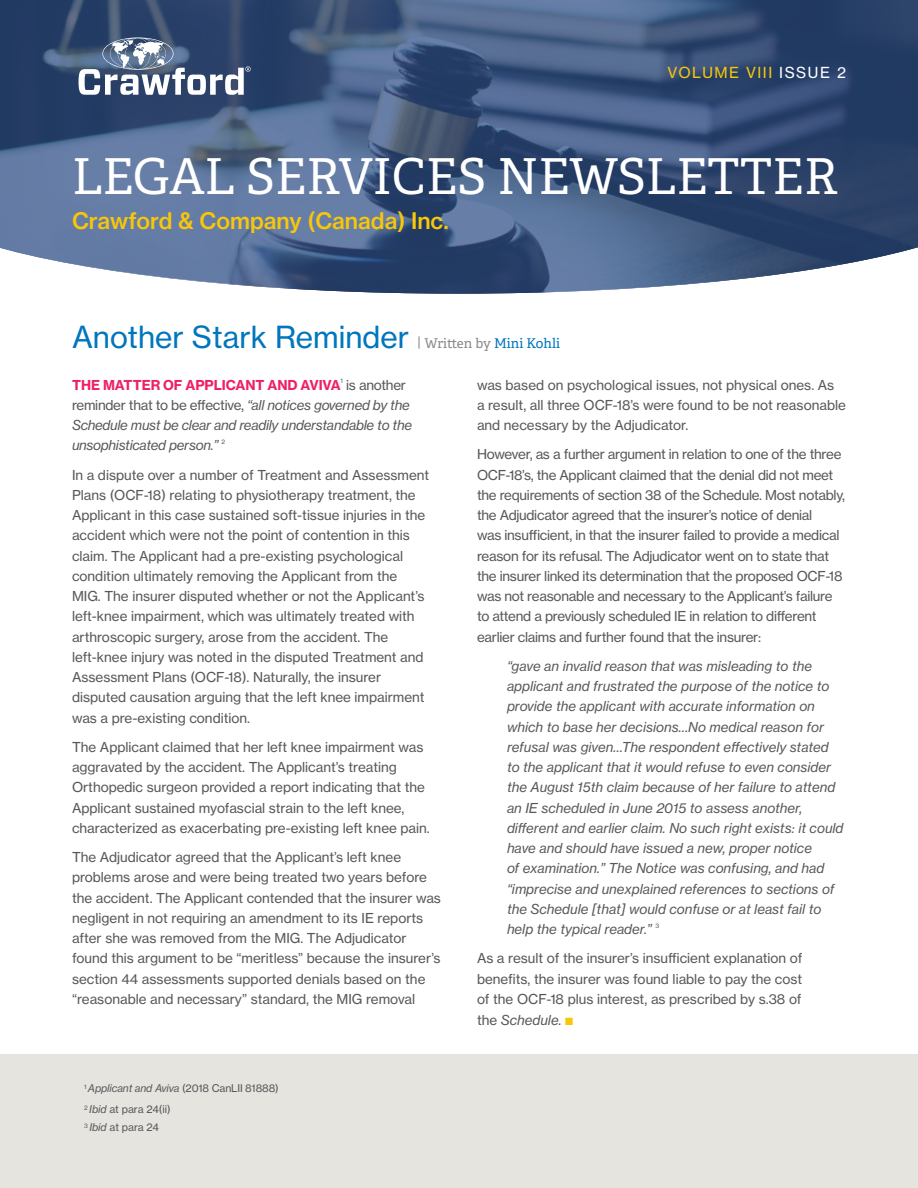
<style>
.page{position:relative;width:918px;height:1188px;background:#fff}
.page>*{position:absolute;margin:0;border:0;box-sizing:border-box;transform-origin:0 0}
.t1{font:49.5px "Adelle CYR";color:#fff}
.subhead{font:30px "N Haas Grotesk TX Std 55 Rg";color:#0076be}
.t2{font:22.5px "N Haas Grotesk TX Std 65 Md";color:#f9c709}
.body{font:15px "N Haas Grotesk TX Std 55 Rg";letter-spacing:.1em;color:#f9c709}
.body-2{font:13.5px/20.2px "N Haas Grotesk TX Std 55 Rg";color:#57585a}
.Italic{font:13.5px/20.2px "N Haas Grotesk TX Std 56 It";color:#57585a}
.body-3{font:13.5px/20.2px "N Haas Grotesk TX Std 55 Rg";letter-spacing:-.02em;color:#57585a}
.body-4{font:13.5px/20.2px "N Haas Grotesk TX Std 56 It";letter-spacing:-.02em;color:#57585a}
.body-5{font:13.5px "N Haas Grotesk TX Std 75 Bd";letter-spacing:-.005em;color:#ee2263}
.subhead-2{font:13.5px "Adelle CYR";color:#87898d}
.foot_notes{font:10.5px "N Haas Grotesk TX Std 56 It";letter-spacing:-.01em;color:#57585a}
.foot_notes-2{font:10.5px "N Haas Grotesk TX Std 55 Rg";letter-spacing:-.01em;color:#57585a}
.body-6{font:6.15px "N Haas Grotesk TX Std 55 Rg";color:#57585a}
.Italic-2{font:6.15px "N Haas Grotesk TX Std 55 Rg";color:#57585a}
.s1{color:#fff}
.s2{font-family:"N Haas Grotesk TX Std 55 Rg"}
.s3{color:#0076be}
.s4{font-family:"N Haas Grotesk TX Std 55 Rg";color:#57585a}
.s5{font-family:"N Haas Grotesk TX Std 56 It"}
.s6{color:#f9c709}
</style>
<div class="page">
<svg style="left:0;top:0;width:918px;height:294px;background:#496086"></svg>
<svg style="left:79px;top:37px;width:172px;height:58px"></svg>
<div style="left:0;top:1055px;width:918px;height:133px;background:#e6e4df"></div>
<p class="body" style="left:667px;top:63px;width:180px">VOLUME VIII <span class="s1">ISSUE 2</span></p>
<p class="t1" style="left:72px;top:141px;width:767px">LEGAL SERVICES NEWSLETTER</p>
<p class="t2" style="left:72px;top:207px;width:378px">Crawford &amp; Company (Canada) Inc.</p>
<p class="subhead" style="left:72px;top:319px;width:339px">Another Stark Reminder</p>
<p class="subhead-2" style="left:417px;top:333px;width:144px"><span class="s2">|</span> Written by <span class="s3">Mini Kohli</span></p>
<p class="body-6" style="left:341px;top:377px;width:4px">1</p>
<p class="body-4" style="left:72px;top:395px;width:342px"><span class="s2">reminder that to be effective,</span> “all notices governed by the<br>Schedule must be clear and readily understandable to the unsophisticated person.”</p>
<p class="body-5" style="left:72px;top:376px;width:335px">THE MATTER OF APPLICANT AND AVIVA <span class="s4">is another</span></p>
<p class="body-6" style="left:221px;top:438px;width:5px">2</p>
<p class="body-2" style="left:72px;top:465px;width:359px">In a dispute over a number of Treatment and Assessment</p>
<p class="body-2" style="left:72px;top:485px;width:345px">Plans (OCF-18) relating to physiotherapy treatment, the</p>
<p class="body-2" style="left:72px;top:505px;width:355px">Applicant in this case sustained soft-tissue injuries in the</p>
<p class="body-2" style="left:72px;top:525px;width:354px">accident which were not the point of contention in this claim. The Applicant had a pre-existing psychological condition ultimately removing the Applicant from the MIG. The insurer disputed whether or not the Applicant’s left-knee impairment, which was ultimately treated with</p>
<p class="body-2" style="left:72px;top:627px;width:318px">arthroscopic surgery, arose from the accident. The</p>
<p class="body-2" style="left:72px;top:647px;width:353px">left-knee injury was noted in the disputed Treatment and</p>
<p class="body-2" style="left:72px;top:667px;width:311px">Assessment Plans (OCF-18). Naturally, the insurer</p>
<p class="body-2" style="left:72px;top:687px;width:354px">disputed causation arguing that the left knee impairment</p>
<p class="body-2" style="left:72px;top:708px;width:180px">was a pre-existing condition.</p>
<p class="body-2" style="left:72px;top:737px;width:359px">The Applicant claimed that her left knee impairment was aggravated by the accident. The Applicant’s treating Orthopedic surgeon provided a report indicating that the Applicant sustained myofascial strain to the left knee, characterized as exacerbating pre-existing left knee pain.</p>
<p class="body-2" style="left:72px;top:847px;width:331px">The Adjudicator agreed that the Applicant’s left knee</p>
<p class="body-2" style="left:72px;top:867px;width:357px">problems arose and were being treated two years before</p>
<p class="body-2" style="left:72px;top:888px;width:370px">the accident. The Applicant contended that the insurer was negligent in not requiring an amendment to its IE reports</p>
<p class="body-2" style="left:72px;top:928px;width:336px">after she was removed from the MIG. The Adjudicator</p>
<p class="body-2" style="left:72px;top:948px;width:370px">found this argument to be “meritless” because the insurer’s</p>
<p class="body-2" style="left:72px;top:969px;width:355px">section 44 assessments supported denials based on the</p>
<p class="body-2" style="left:72px;top:989px;width:345px">“reasonable and necessary” standard, the MIG removal</p>
<p class="foot_notes" style="left:84px;top:1082px;width:196px"><sup>1</sup> Applicant and Aviva <span class="s2">(2018 CanLII 81888)</span></p>
<p class="foot_notes-2" style="left:84px;top:1103px;width:88px"><sup>2</sup> <span class="s5">Ibid</span> at para 24(ii)</p>
<p class="foot_notes-2" style="left:84px;top:1121px;width:77px"><sup>3</sup> <span class="s5">Ibid</span> at para 24</p>
<p class="body-2" style="left:477px;top:375px;width:359px">was based on psychological issues, not physical ones. As</p>
<p class="body-2" style="left:477px;top:395px;width:370px">a result, all three OCF-18’s were found to be not reasonable</p>
<p class="body-2" style="left:477px;top:415px;width:213px">and necessary by the Adjudicator.</p>
<p class="body-3" style="left:477px;top:444px;width:370px">However, as a further argument in relation to one of the three OCF-18’s, the Applicant claimed that the denial did not meet the requirements of section 38 of the Schedule. Most notably, the Adjudicator agreed that the insurer’s notice of denial<br>was insufficient, in that the insurer failed to provide a medical reason for its refusal. The Adjudicator went on to state that the insurer linked its determination that the proposed OCF-18 was not reasonable and necessary to the Applicant’s failure to attend a previously scheduled IE in relation to different earlier claims and further found that the insurer:</p>
<p class="Italic" style="left:507px;top:656px;width:338px">“gave an invalid reason that was misleading to the applicant and frustrated the purpose of the notice to provide the applicant with accurate information on which to base her decisions…No medical reason for refusal was given…The respondent effectively stated to the applicant that it would refuse to even consider the August 15th claim because of her failure to attend an IE scheduled in June 2015 to assess another, different and earlier claim. No such right exists: it could have and should have issued a new, proper notice<br>of examination.” The Notice was confusing, and had “imprecise and unexplained references to sections of the Schedule [that] would confuse or at least fail to help the typical reader.”</p>
<p class="Italic-2" style="left:655px;top:922px;width:5px">3</p>
<p class="body-2" style="left:477px;top:948px;width:327px;text-align:justify">As a result of the insurer’s insufficient explanation of benefits, the insurer was found liable to pay the cost of the OCF-18 plus interest, as prescribed by s.38 of the <span class="s5">Schedule.</span> <span class="s6">■</span></p>
</div>
